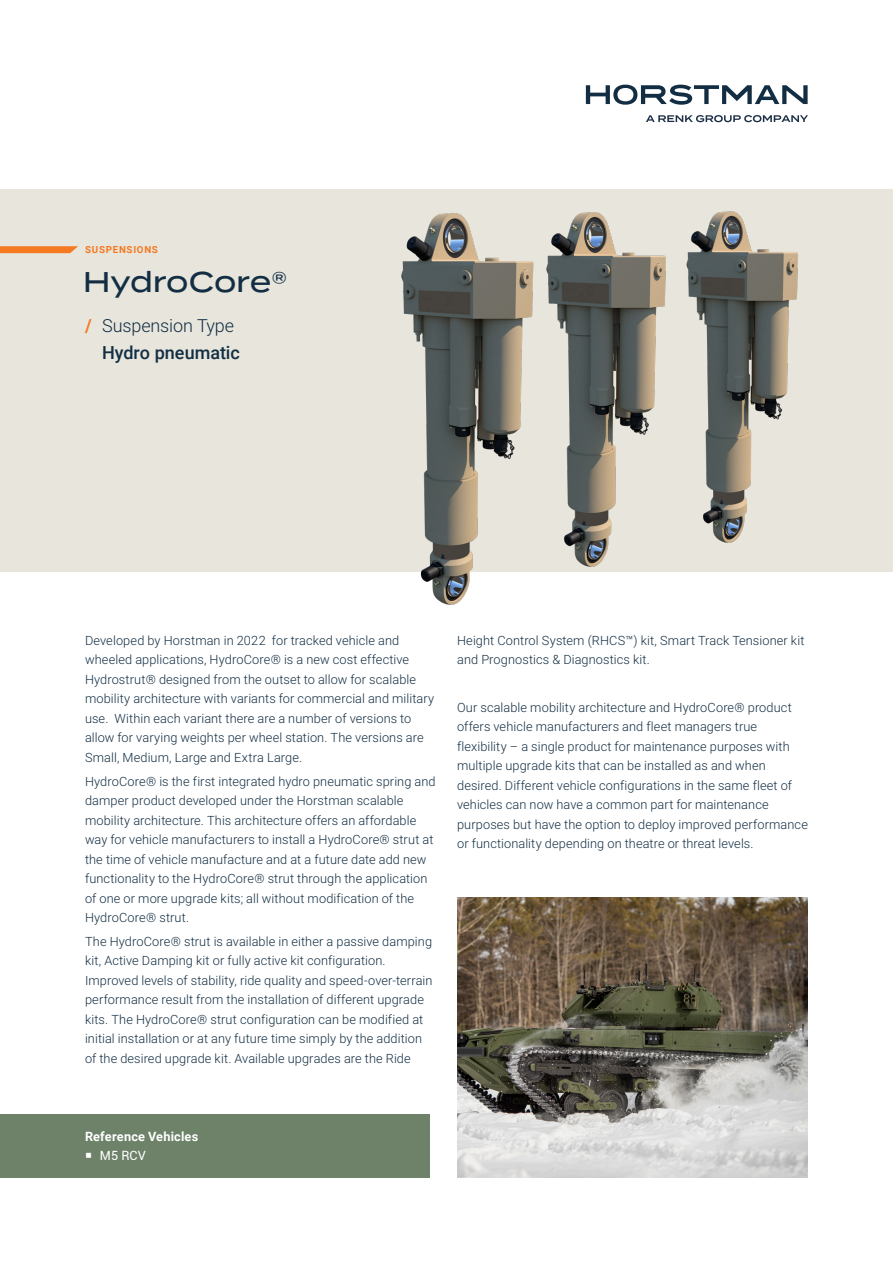
<style>
.page{position:relative;width:893px;height:1263px;background:#fff}
.page>*{position:absolute;margin:0;border:0;box-sizing:border-box;transform-origin:0 0}
.Headline___H1___Termina{font:500 28.5px "Termina";letter-spacing:-.01em;color:#132e43}
.t1{font:300 18px "Roboto";letter-spacing:-.005em;color:#132e43}
.Class_and_Power_med{font:500 18px "Roboto";color:#132e43}
.Fließtext_8_5_light{font:300 12.75px/19.5px "Roboto";letter-spacing:.01em;color:#132e43}
.H_3_im_Kasten{font:700 12.75px "Roboto";letter-spacing:.015em;color:#fff}
.t2{font:12.75px "Roboto";color:#fff}
.t3{font:700 9.75px "Roboto";letter-spacing:.075em;color:#f47921}
.s1{font-weight:700;color:#f47921}
</style>
<div class="page">
<svg style="left:586px;top:85px;width:222px;height:20px"></svg>
<svg style="left:646px;top:115px;width:162px;height:7px"></svg>
<div style="left:0;top:189px;width:893px;height:383px;background:#e7e5dc"></div>
<svg style="left:0;top:246px;width:78px;height:7px"></svg>
<img style="left:457px;top:897px;width:351px;height:281px">
<div style="left:0;top:1114px;width:429px;height:64px;background:#6d8268"></div>
<img style="left:401px;top:211px;width:334px;height:394px">
<img style="left:428px;top:212px;width:370px;height:387px">
<p class="t3" style="left:85px;top:243px;width:74px">SUSPENSIONS</p>
<p class="Headline___H1___Termina" style="left:83px;top:261px;width:206px">HydroCore®</p>
<p class="t1" style="left:85px;top:313px;width:151px"><span class="s1">/</span> Suspension Type</p>
<p class="Class_and_Power_med" style="left:102px;top:340px;width:139px">Hydro pneumatic</p>
<p class="Fließtext_8_5_light" style="left:85px;top:630px;width:351px">Developed by Horstman in 2022 for tracked vehicle and wheeled applications, HydroCore® is a new cost effective Hydrostrut® designed from the outset to allow for scalable mobility architecture with variants for commercial and military use. Within each variant there are a number of versions to allow for varying weights per wheel station. The versions are Small, Medium, Large and Extra Large.</p>
<p class="Fließtext_8_5_light" style="left:85px;top:771px;width:352px">HydroCore® is the first integrated hydro pneumatic spring and damper product developed under the Horstman scalable mobility architecture. This architecture offers an affordable way for vehicle manufacturers to install a HydroCore® strut at the time of vehicle manufacture and at a future date add new functionality to the HydroCore® strut through the application of one or more upgrade kits; all without modification of the HydroCore® strut.</p>
<p class="Fließtext_8_5_light" style="left:85px;top:931px;width:349px">The HydroCore® strut is available in either a passive damping kit, Active Damping kit or fully active kit configuration.<br>Improved levels of stability, ride quality and speed-over-terrain performance result from the installation of different upgrade kits. The HydroCore® strut configuration can be modified at initial installation or at any future time simply by the addition of the desired upgrade kit. Available upgrades are the Ride</p>
<p class="Fließtext_8_5_light" style="left:457px;top:630px;width:349px">Height Control System (RHCS™) kit, Smart Track Tensioner kit and Prognostics &amp; Diagnostics kit.</p>
<p class="Fließtext_8_5_light" style="left:457px;top:697px;width:352px">Our scalable mobility architecture and HydroCore® product offers vehicle manufacturers and fleet managers true flexibility – a single product for maintenance purposes with multiple upgrade kits that can be installed as and when desired. Different vehicle configurations in the same fleet of vehicles can now have a common part for maintenance purposes but have the option to deploy improved performance or functionality depending on theatre or threat levels.</p>
<p class="H_3_im_Kasten" style="left:85px;top:1127px;width:115px">Reference Vehicles</p>
<p class="t2" style="left:100px;top:1147px;width:48px">M5 RCV</p>
</div>
